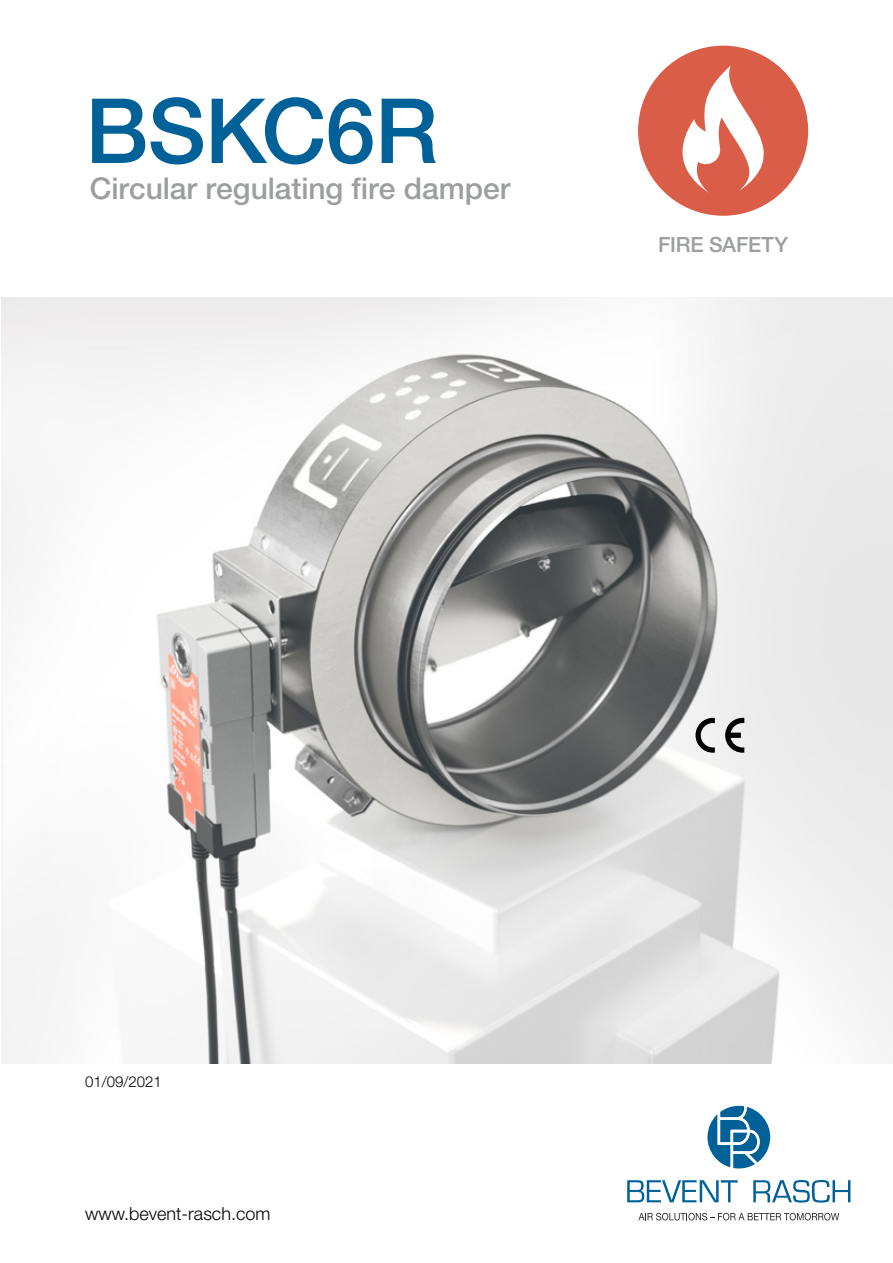
<style>
.page{position:relative;width:893px;height:1263px;background:#fff}
.page>*{position:absolute;margin:0;border:0;box-sizing:border-box;transform-origin:0 0}
.t1{font:500 90px "Helvetica Neue LT Std";letter-spacing:-.01em;color:#006098}
.t2{font:500 30px "Helvetica Neue LT Std";letter-spacing:-.005em;color:#9c9e9f}
.t3{font:500 21px "Helvetica Neue LT Std";letter-spacing:-.01em;color:#9c9e9f}
.t4{font:300 18px "Helvetica Neue LT Std";color:#000}
.t5{font:300 15px "Helvetica Neue LT Std";color:#000}
</style>
<div class="page">
<div style="left:638px;top:46px;width:170px;height:170px;background:#da5d48;border-radius:50%"></div>
<svg style="left:682px;top:65px;width:123px;height:128px"></svg>
<svg style="left:707px;top:1106px;width:63px;height:62px"></svg>
<svg style="left:627px;top:1180px;width:111px;height:22px"></svg>
<svg style="left:753px;top:1180px;width:97px;height:22px"></svg>
<svg style="left:638px;top:1213px;width:201px;height:7px"></svg>
<img style="left:1px;top:298px;width:892px;height:765px">
<svg style="left:725px;top:718px;width:19px;height:35px"></svg>
<svg style="left:695px;top:718px;width:20px;height:35px"></svg>
<h1 class="t1" style="left:85px;top:77px;width:354px">BSKC6R</h1>
<p class="t2" style="left:90px;top:170px;width:422px">Circular regulating fire damper</p>
<p class="t3" style="left:658px;top:232px;width:131px">FIRE SAFETY</p>
<p class="t5" style="left:85px;top:1072px;width:78px">01/09/2021</p>
<p class="t4" style="left:85px;top:1203px;width:187px">www.bevent-rasch.com</p>
</div>
